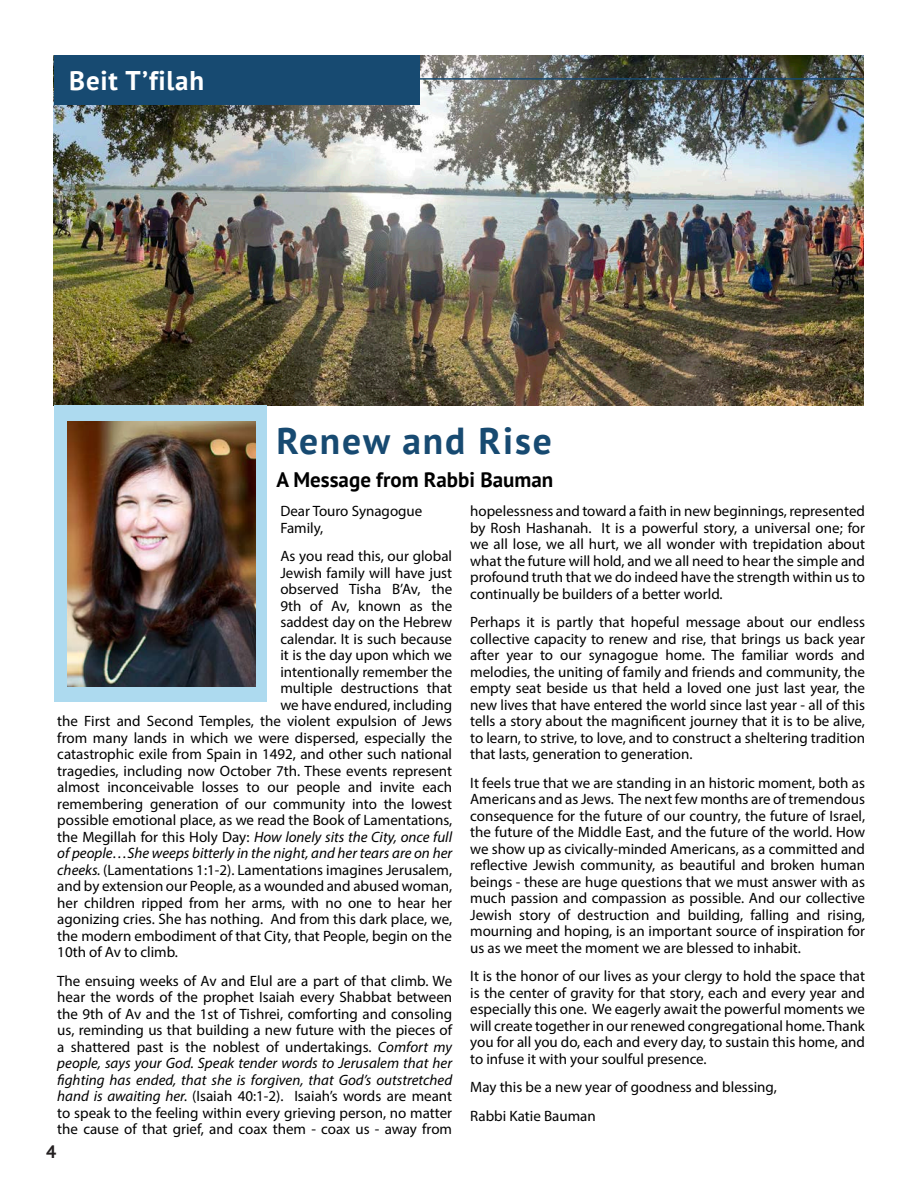
<style>
.page{position:relative;width:918px;height:1188px;background:#fff}
.page>*{position:absolute;margin:0;border:0;box-sizing:border-box;transform-origin:0 0}
.t1{font:700 37.5px "PT Sans";letter-spacing:.05em;color:#174a71}
.head{font:700 27px "PT Sans";letter-spacing:.03em;color:#fff}
.t2{font:700 21px "PT Sans";color:#000}
.t3{font:700 18px "PT Sans";color:#231f20}
.t4{font:15px/16.5px "Myriad Pro";color:#000;text-align:justify}
.t5{font:italic 15px "Myriad Pro";color:#000}
.s1{font-style:normal}
.s2{font-style:italic}
</style>
<div class="page">
<img style="left:54px;top:55px;width:810px;height:350px">
<div style="left:54px;top:405px;width:213px;height:297px;background:#addaef"></div>
<img style="left:68px;top:421px;width:188px;height:266px">
<hr style="left:418px;top:78px;width:446px;height:2px;background:#174a71">
<div style="left:54px;top:55px;width:365px;height:49px;background:#174a71"></div>
<p class="head" style="left:69px;top:63px;width:136px">Beit T’filah</p>
<p class="t1" style="left:276px;top:416px;width:277px">Renew and Rise</p>
<p class="t2" style="left:276px;top:466px;width:278px">A Message from Rabbi Bauman</p>
<p class="t4" style="left:280px;top:503px;width:144px">Dear Touro Synagogue<br>Family,</p>
<p class="t4" style="left:280px;top:548px;width:173px">As you read this, our global</p>
<p class="t4" style="left:280px;top:564px;width:173px">Jewish family will have just</p>
<p class="t4" style="left:280px;top:581px;width:173px">observed Tisha B’Av, the</p>
<p class="t4" style="left:280px;top:597px;width:173px">9th of Av, known as the</p>
<p class="t4" style="left:280px;top:614px;width:173px">saddest day on the Hebrew</p>
<p class="t4" style="left:280px;top:630px;width:173px">calendar. It is such because</p>
<p class="t4" style="left:280px;top:647px;width:173px">it is the day upon which we</p>
<p class="t4" style="left:280px;top:663px;width:173px">intentionally remember the</p>
<p class="t4" style="left:280px;top:680px;width:173px">multiple destructions that</p>
<p class="t4" style="left:280px;top:696px;width:173px">we have endured, including</p>
<p class="t4" style="left:57px;top:713px;width:396px">the First and Second Temples, the violent expulsion of Jews</p>
<p class="t4" style="left:57px;top:729px;width:396px">from many lands in which we were dispersed, especially the</p>
<p class="t4" style="left:57px;top:746px;width:396px">catastrophic exile from Spain in 1492, and other such national</p>
<p class="t4" style="left:57px;top:762px;width:396px">tragedies, including now October 7th. These events represent</p>
<p class="t4" style="left:57px;top:779px;width:396px">almost inconceivable losses to our people and invite each</p>
<p class="t4" style="left:57px;top:795px;width:396px">remembering generation of our community into the lowest</p>
<p class="t4" style="left:57px;top:812px;width:396px">possible emotional place, as we read the Book of Lamentations,</p>
<p class="t5" style="left:57px;top:828px;width:396px"><span class="s1">the Megillah for this Holy Day:</span> How lonely sits the City, once full</p>
<p class="t5" style="left:57px;top:844px;width:396px">of people…She weeps bitterly in the night, and her tears are on her</p>
<p class="t4" style="left:57px;top:861px;width:396px"><span class="s2">cheeks.</span> (Lamentations 1:1-2). Lamentations imagines Jerusalem,</p>
<p class="t4" style="left:57px;top:878px;width:396px">and by extension our People, as a wounded and abused woman,</p>
<p class="t4" style="left:57px;top:894px;width:396px">her children ripped from her arms, with no one to hear her</p>
<p class="t4" style="left:57px;top:911px;width:396px">agonizing cries. She has nothing. And from this dark place, we,</p>
<p class="t4" style="left:57px;top:927px;width:396px">the modern embodiment of that City, that People, begin on the</p>
<p class="t4" style="left:57px;top:944px;width:122px">10th of Av to climb.</p>
<p class="t4" style="left:57px;top:972px;width:396px">The ensuing weeks of Av and Elul are a part of that climb. We hear the words of the prophet Isaiah every Shabbat between the 9th of Av and the 1st of Tishrei, comforting and consoling us, reminding us that building a new future with the pieces of a shattered past is the noblest of undertakings. <span class="s2">Comfort my people, says your God. Speak tender words to Jerusalem that her fighting has ended, that she is forgiven, that God’s outstretched hand is awaiting her.</span> (Isaiah 40:1-2). Isaiah’s words are meant to speak to the feeling within every grieving person, no matter the cause of that grief, and coax them - coax us - away from</p>
<p class="t3" style="left:46px;top:1140px;width:12px">4</p>
<p class="t4" style="left:470px;top:503px;width:396px">hopelessness and toward a faith in new beginnings, represented by Rosh Hashanah. It is a powerful story, a universal one; for we all lose, we all hurt, we all wonder with trepidation about what the future will hold, and we all need to hear the simple and profound truth that we do indeed have the strength within us to continually be builders of a better world.</p>
<p class="t4" style="left:470px;top:614px;width:396px">Perhaps it is partly that hopeful message about our endless collective capacity to renew and rise, that brings us back year after year to our synagogue home. The familiar words and melodies, the uniting of family and friends and community, the empty seat beside us that held a loved one just last year, the new lives that have entered the world since last year - all of this tells a story about the magnificent journey that it is to be alive, to learn, to strive, to love, and to construct a sheltering tradition that lasts, generation to generation.</p>
<p class="t4" style="left:470px;top:774px;width:396px">It feels true that we are standing in an historic moment, both as Americans and as Jews. The next few months are of tremendous consequence for the future of our country, the future of Israel, the future of the Middle East, and the future of the world. How we show up as civically-minded Americans, as a committed and reflective Jewish community, as beautiful and broken human beings - these are huge questions that we must answer with as much passion and compassion as possible. And our collective Jewish story of destruction and building, falling and rising, mourning and hoping, is an important source of inspiration for us as we meet the moment we are blessed to inhabit.</p>
<p class="t4" style="left:470px;top:968px;width:396px">It is the honor of our lives as your clergy to hold the space that is the center of gravity for that story, each and every year and especially this one. We eagerly await the powerful moments we will create together in our renewed congregational home. Thank you for all you do, each and every day, to sustain this home, and to infuse it with your soulful presence.</p>
<p class="t4" style="left:470px;top:1079px;width:308px">May this be a new year of goodness and blessing,</p>
<p class="t4" style="left:470px;top:1107px;width:127px">Rabbi Katie Bauman</p>
</div>
